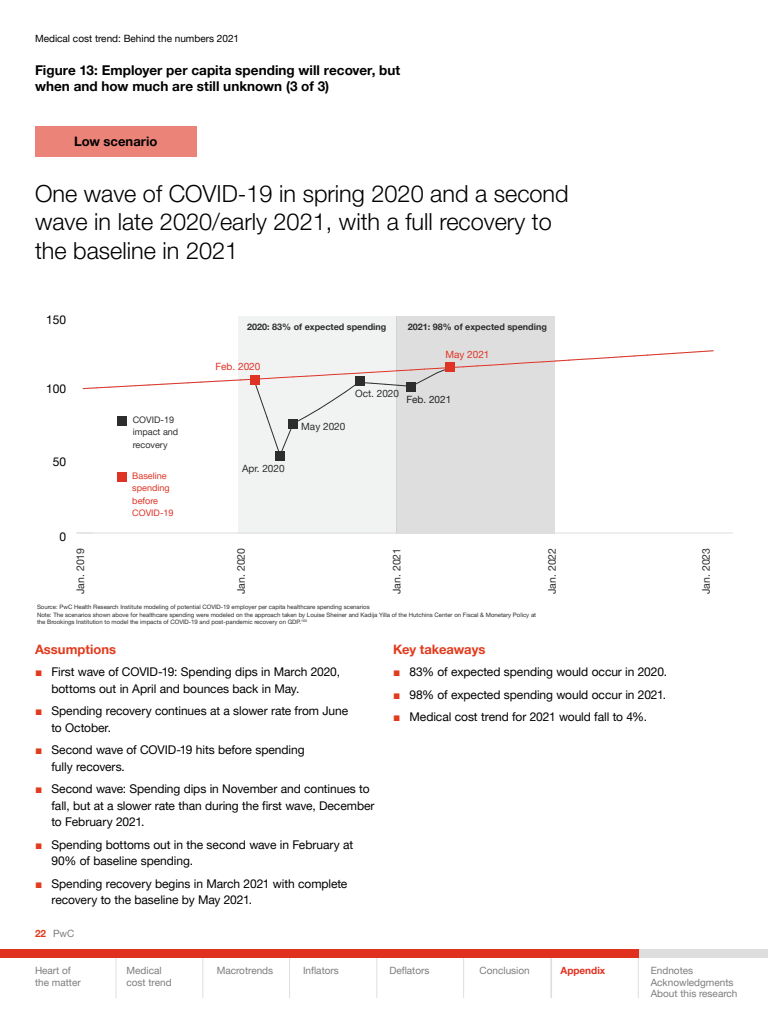
<style>
.page{position:relative;width:768px;height:1024px;background:#fff}
.page>*{position:absolute;margin:0;border:0;box-sizing:border-box;transform-origin:0 0}
.t1{font:300 23.5px/28.2px "Helvetica Neue LT Pro";color:#000}
.t2{font:700 13.5px/15.5px "Helvetica Neue LT Pro";letter-spacing:.005em;color:#000}
.t3{font:700 13px "Helvetica Neue LT Pro";color:#e23a1c}
.t4{font:700 13px "Helvetica Neue LT Pro";letter-spacing:.005em;color:#000}
.t5{font:12px/16.5px "Helvetica Neue LT Pro";letter-spacing:-.005em;color:#000}
.t6{font:10.5px "Helvetica Neue LT Pro";color:#2d2d2d}
.t7{font:10px/11.5px "Helvetica Neue LT Pro";color:#7d7d7d}
.t8{font:10px "Helvetica Neue LT Pro";color:#000}
.t9{font:10px "Helvetica Neue LT Pro";color:#2d2d2d}
.t10{font:10px "Helvetica Neue LT Pro";color:#df3326}
.t11{font:10px "Helvetica Neue LT Pro";color:#231f20}
.t12{font:700 10px "Helvetica Neue LT Pro";color:#e0301e}
.t13{font:700 9px "Helvetica Neue LT Pro";color:#2d2d2d}
.t14{font:9px/12.5px "Helvetica Neue LT Pro";color:#df3326}
.t15{font:9px/12.5px "Helvetica Neue LT Pro";color:#2d2d2d}
.t16{font:6px/7.2px "Helvetica Neue LT Pro";color:#2d2d2d}
.s1{font-family:"Arial";color:#e23a1c}
.s2{font-weight:700;color:#e23a1c}
</style>
<div class="page">
<hr style="left:638px;top:949px;width:1px;height:49px;background:#dedede">
<div style="left:35px;top:126px;width:161px;height:31px;background:#ec8378"></div>
<div style="left:239px;top:316px;width:158px;height:217px;background:#f1f2f2"></div>
<div style="left:397px;top:316px;width:158px;height:217px;background:#dfdede"></div>
<div style="left:275px;top:451px;width:10px;height:10px;background:#2d2d2d"></div>
<div style="left:117px;top:472px;width:10px;height:10px;background:#df3326"></div>
<hr style="left:77px;top:533px;width:656px;height:1px;background:#dfdede">
<svg style="left:82px;top:350px;width:632px;height:107px"></svg>
<div style="left:445px;top:362px;width:10px;height:10px;background:#df3326"></div>
<div style="left:250px;top:375px;width:10px;height:10px;background:#df3326"></div>
<hr style="left:116px;top:949px;width:1px;height:49px;background:#dedede">
<hr style="left:202px;top:949px;width:1px;height:49px;background:#dedede">
<hr style="left:289px;top:949px;width:1px;height:49px;background:#dedede">
<hr style="left:377px;top:949px;width:1px;height:49px;background:#dedede">
<hr style="left:463px;top:949px;width:1px;height:49px;background:#dedede">
<hr style="left:551px;top:949px;width:1px;height:49px;background:#dedede">
<div style="left:0;top:949px;width:768px;height:9px;background:#dedede"></div>
<div style="left:0;top:949px;width:638px;height:9px;background:#e0301e"></div>
<p class="t8" style="left:35px;top:32px;width:206px">Medical cost trend: Behind the numbers 2021</p>
<p class="t2" style="left:35px;top:62px;width:367px">Figure 13: Employer per capita spending will recover, but when and how much are still unknown (3 of 3)</p>
<p class="t4" style="left:74px;top:134px;width:85px">Low scenario</p>
<h1 class="t1" style="left:35px;top:179px;width:535px">One wave of COVID-19 in spring 2020 and a second wave in late 2020/early 2021, with a full recovery to the baseline in 2021</h1>
<p class="t5" style="left:46px;top:311px;width:22px">150</p>
<p class="t5" style="left:46px;top:380px;width:22px">100</p>
<p class="t5" style="left:53px;top:453px;width:15px">50</p>
<p class="t5" style="left:60px;top:528px;width:8px">0</p>
<p class="t13" style="left:247px;top:321px;width:141px">2020: 83% of expected spending</p>
<p class="t13" style="left:408px;top:321px;width:141px">2021: 98% of expected spending</p>
<p class="t15" style="left:133px;top:413px;width:47px">COVID-19 impact and recovery</p>
<p class="t14" style="left:132px;top:469px;width:43px">Baseline spending before<br>COVID-19</p>
<p class="t10" style="left:216px;top:360px;width:46px">Feb. 2020</p>
<p class="t9" style="left:242px;top:462px;width:44px">Apr. 2020</p>
<p class="t10" style="left:445px;top:348px;width:46px">May 2021</p>
<p class="t9" style="left:301px;top:420px;width:46px">May 2020</p>
<p class="t9" style="left:355px;top:387px;width:45px">Oct. 2020</p>
<p class="t11" style="left:406px;top:393px;width:46px">Feb. 2021</p>
<p class="t6" style="left:74px;top:594px;width:48px;rotate:-90deg">Jan. 2019</p>
<p class="t6" style="left:235px;top:594px;width:48px;rotate:-90deg">Jan. 2020</p>
<p class="t6" style="left:390px;top:594px;width:48px;rotate:-90deg">Jan. 2021</p>
<p class="t6" style="left:546px;top:594px;width:48px;rotate:-90deg">Jan. 2022</p>
<p class="t6" style="left:700px;top:594px;width:48px;rotate:-90deg">Jan. 2023</p>
<p class="t16" style="left:37px;top:604px;width:501px">Source: PwC Health Research Institute modeling of potential COVID-19 employer per capita healthcare spending scenarios<br>Note: The scenarios shown above for healthcare spending were modeled on the approach taken by Louise Sheiner and Kadija Yilla of the Hutchins Center on Fiscal &amp; Monetary Policy at the Brookings Institution to model the impacts of COVID-19 and post-pandemic recovery on GDP.<sup>160</sup></p>
<p class="t3" style="left:35px;top:641px;width:83px">Assumptions</p>
<p class="t5" style="left:52px;top:663px;width:290px;text-indent:-17px"><span class="s1">■</span> First wave of COVID-19: Spending dips in March 2020, bottoms out in April and bounces back in May.</p>
<p class="t5" style="left:52px;top:702px;width:298px;text-indent:-17px"><span class="s1">■</span> Spending recovery continues at a slower rate from June to October.</p>
<p class="t5" style="left:52px;top:741px;width:255px;text-indent:-17px"><span class="s1">■</span> Second wave of COVID-19 hits before spending fully recovers.</p>
<p class="t5" style="left:52px;top:780px;width:325px;text-indent:-17px"><span class="s1">■</span> Second wave: Spending dips in November and continues to fall, but at a slower rate than during the first wave, December to February 2021.</p>
<p class="t5" style="left:52px;top:836px;width:303px;text-indent:-17px"><span class="s1">■</span> Spending bottoms out in the second wave in February at<br>90% of baseline spending.</p>
<p class="t5" style="left:52px;top:875px;width:297px;text-indent:-17px"><span class="s1">■</span> Spending recovery begins in March 2021 with complete recovery to the baseline by May 2021.</p>
<p class="t7" style="left:35px;top:927px;width:41px"><span class="s2">22</span> PwC</p>
<p class="t3" style="left:393px;top:641px;width:94px">Key takeaways</p>
<p class="t5" style="left:393px;top:663px;width:276px"><span class="s1">■</span> 83% of expected spending would occur in 2020.</p>
<p class="t5" style="left:393px;top:686px;width:275px"><span class="s1">■</span> 98% of expected spending would occur in 2021.</p>
<p class="t5" style="left:393px;top:708px;width:256px"><span class="s1">■</span> Medical cost trend for 2021 would fall to 4%.</p>
<p class="t7" style="left:35px;top:965px;width:47px">Heart of the matter</p>
<p class="t7" style="left:126px;top:965px;width:47px">Medical cost trend</p>
<p class="t7" style="left:217px;top:965px;width:58px">Macrotrends</p>
<p class="t7" style="left:303px;top:965px;width:37px">Inflators</p>
<p class="t7" style="left:389px;top:965px;width:42px">Deflators</p>
<p class="t7" style="left:480px;top:965px;width:52px">Conclusion</p>
<p class="t7" style="left:651px;top:965px;width:88px">Endnotes<br>Acknowledgments<br>About this research</p>
<p class="t12" style="left:560px;top:965px;width:46px">Appendix</p>
</div>
